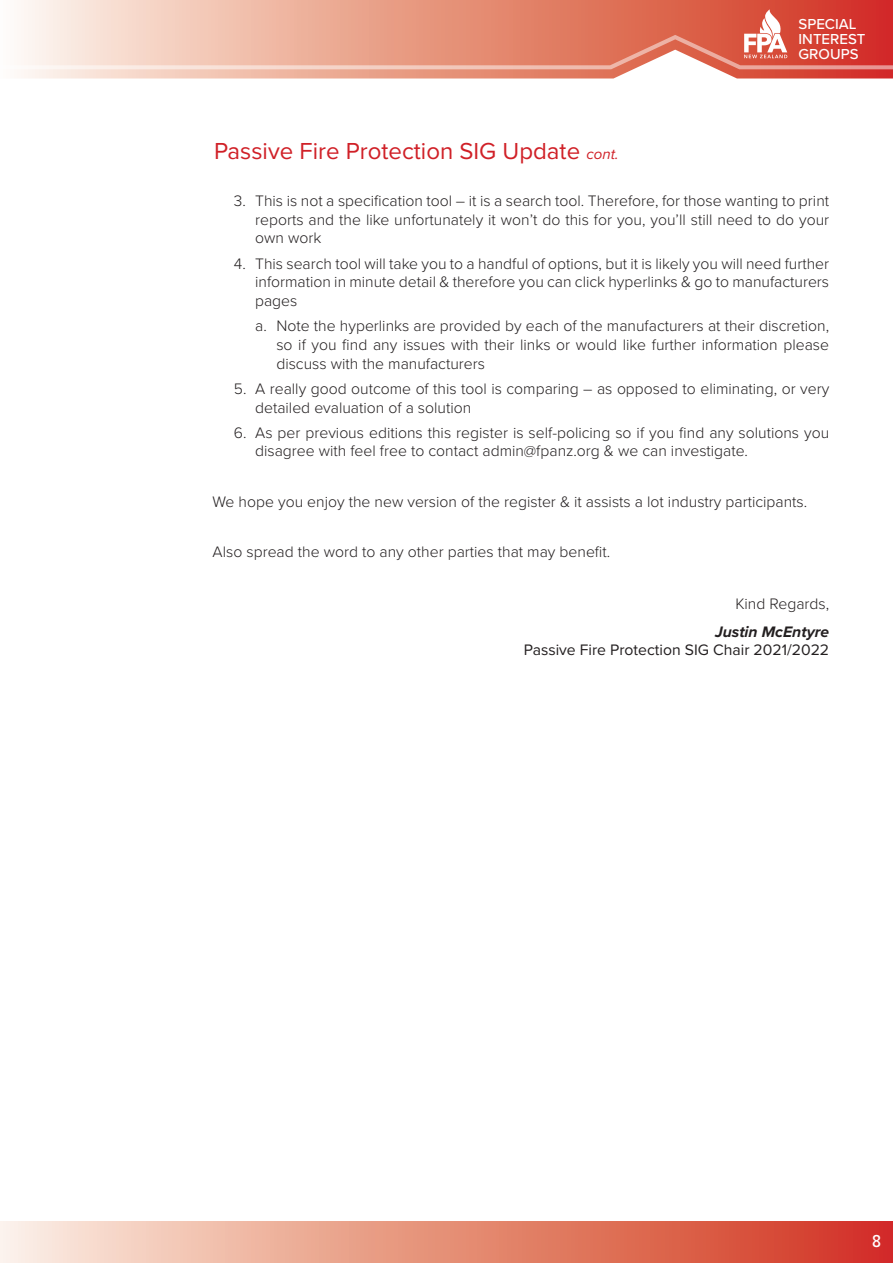
<style>
.page{position:relative;width:893px;height:1263px;background:#fff}
.page>*{position:absolute;margin:0;border:0;box-sizing:border-box;transform-origin:0 0}
.t1{font:24px "Proxima Nova";color:#d02027}
.t2{font:500 18px "Proxima Nova Cond";color:#fff}
.t3{font:300 15.75px/18.8px "Proxima Nova";color:#231f20;text-align:justify}
.t4{font:15.75px "Proxima Nova";color:#231f20}
.t5{font:italic 700 15.75px "Proxima Nova";color:#231f20}
.t6{font:500 15px/15px "Proxima Nova";color:#fff}
.s1{font-style:italic;font-size:15px}
</style>
<div class="page">
<div style="left:0;top:1221px;width:893px;height:42px;background:linear-gradient(to right,#fbefdd,#d1301b)"></div>
<svg style="left:21px;top:0;width:872px;height:9px;background:#e6907d"></svg>
<svg style="left:21px;top:69px;width:872px;height:10px;background:#eba99a"></svg>
<svg style="left:21px;top:9px;width:872px;height:60px;background:#e89987"></svg>
<h1 class="t1" style="left:214px;top:133px;width:406px">Passive Fire Protection SIG Update <span class="s1">cont.</span></h1>
<p class="t6" style="left:799px;top:16px;width:68px">SPECIAL<br>INTEREST<br>GROUPS</p>
<p class="t3" style="left:255px;top:190px;width:576px;text-indent:-21px">3. This is not a specification tool – it is a search tool. Therefore, for those wanting to print reports and the like unfortunately it won’t do this for you, you’ll still need to do your own work</p>
<p class="t3" style="left:255px;top:253px;width:576px;text-indent:-21px">4. This search tool will take you to a handful of options, but it is likely you will need further information in minute detail &amp; therefore you can click hyperlinks &amp; go to manufacturers pages</p>
<p class="t3" style="left:276px;top:316px;width:554px;text-indent:-21px">a. Note the hyperlinks are provided by each of the manufacturers at their discretion, so if you find any issues with their links or would like further information please discuss with the manufacturers</p>
<p class="t3" style="left:255px;top:378px;width:576px;text-indent:-21px">5. A really good outcome of this tool is comparing – as opposed to eliminating, or very detailed evaluation of a solution</p>
<p class="t3" style="left:255px;top:422px;width:576px;text-indent:-21px">6. As per previous editions this register is self-policing so if you find any solutions you disagree with feel free to contact admin@fpanz.org &amp; we can investigate.</p>
<p class="t3" style="left:213px;top:491px;width:596px">We hope you enjoy the new version of the register &amp; it assists a lot industry participants.</p>
<p class="t3" style="left:213px;top:541px;width:399px">Also spread the word to any other parties that may benefit.</p>
<p class="t3" style="left:735px;top:594px;width:95px">Kind Regards,</p>
<p class="t5" style="left:715px;top:620px;width:116px">Justin McEntyre</p>
<p class="t4" style="left:524px;top:638px;width:307px">Passive Fire Protection SIG Chair 2021/2022</p>
<p class="t2" style="left:872px;top:1227px;width:10px">8</p>
</div>
